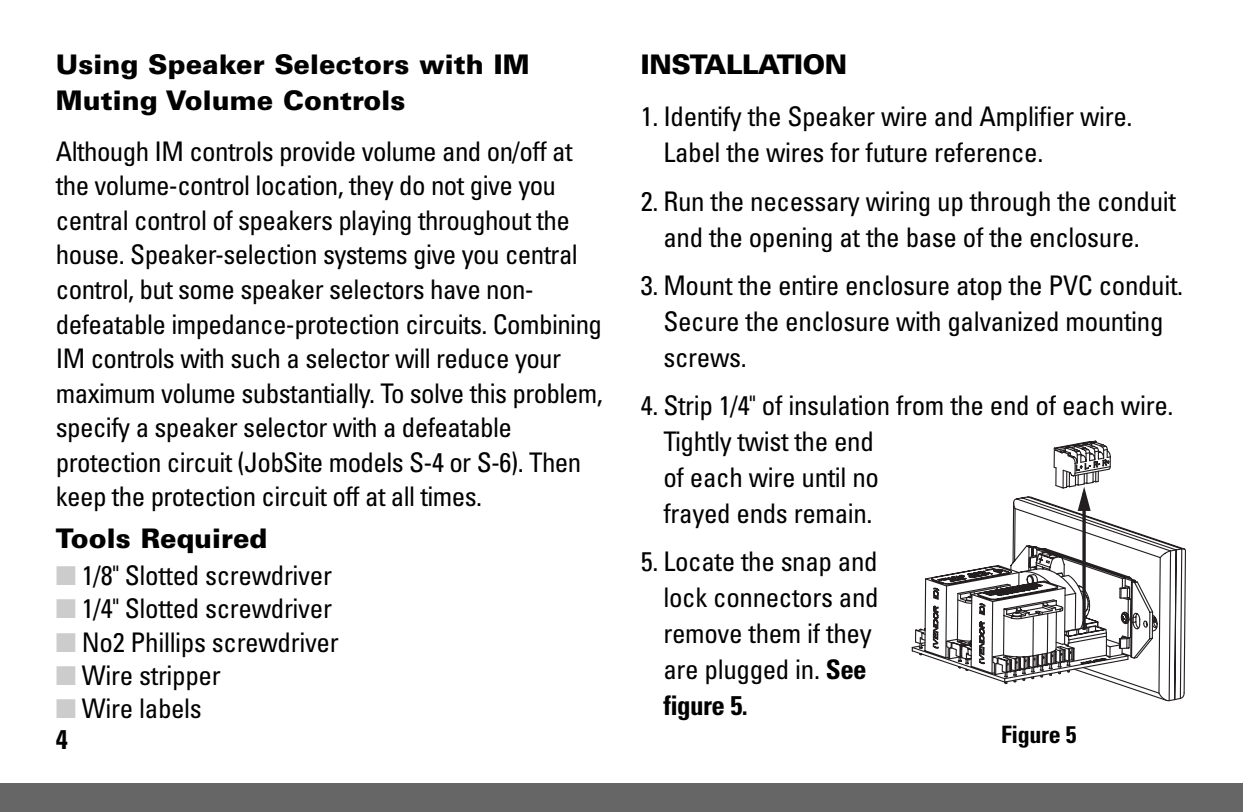
<style>
.page{position:relative;width:1243px;height:812px;background:#fff}
.page>*{position:absolute;margin:0;border:0;box-sizing:border-box;transform-origin:0 0}
.t1{font:condensed 27px/36px "Univers LT Std";letter-spacing:-.015em;color:#000}
.t2{font:900 27px/36px "Univers LT Std";color:#000}
.t3{font:900 27px "Univers LT Std";letter-spacing:-.02em;color:#000}
.t4{font:700 condensed 27px "Univers LT Std";color:#000}
.t5{font:700 condensed 24px "Univers LT Std";letter-spacing:-.015em;color:#000}
.s1{color:#ccc}
.s2{font-weight:700}
</style>
<div class="page">
<svg style="left:0;top:440px;width:1243px;height:372px"></svg>
<p class="t2" style="left:56px;top:49px;width:475px">Using Speaker Selectors with IM<br>Muting Volume Controls</p>
<p class="t1" style="left:56px;top:136px;width:548px;line-height:34.5px">Although IM controls provide volume and on/off at the volume-control location, they do not give you central control of speakers playing throughout the house. Speaker-selection systems give you central control, but some speaker selectors have non&shy;defeatable impedance-protection circuits. Combining IM controls with such a selector will reduce your maximum volume substantially. To solve this problem, specify a speaker selector with a defeatable protection circuit (JobSite models S-4 or S-6). Then keep the protection circuit off at all times.</p>
<p class="t2" style="left:56px;top:522px;width:213px">Tools Required</p>
<p class="t1" style="left:56px;top:560px;width:278px"><span class="s1">■</span> 1/8" Slotted screwdriver</p>
<p class="t1" style="left:56px;top:593px;width:278px"><span class="s1">■</span> 1/4" Slotted screwdriver</p>
<p class="t1" style="left:56px;top:626px;width:284px"><span class="s1">■</span> No2 Phillips screwdriver</p>
<p class="t1" style="left:56px;top:659px;width:166px"><span class="s1">■</span> Wire stripper</p>
<p class="t1" style="left:56px;top:692px;width:147px"><span class="s1">■</span> Wire labels</p>
<p class="t4" style="left:56px;top:729px;width:13px">4</p>
<p class="t3" style="left:641px;top:54px;width:208px">INSTALLATION</p>
<p class="t1" style="left:663px;top:101px;width:471px;text-indent:-22px">1. Identify the Speaker wire and Amplifier wire.<br>Label the wires for future reference.</p>
<p class="t1" style="left:641px;top:185px;width:536px;text-align:center">2. Run the necessary wiring up through the conduit and the opening at the base of the enclosure.</p>
<p class="t1" style="left:663px;top:269px;width:521px;text-indent:-22px">3. Mount the entire enclosure atop the PVC conduit.<br>Secure the enclosure with galvanized mounting screws.</p>
<p class="t1" style="left:663px;top:389px;width:511px;text-indent:-22px">4. Strip 1/4" of insulation from the end of each wire.<br>Tightly twist the end<br>of each wire until no<br>frayed ends remain.</p>
<p class="t1" style="left:663px;top:545px;width:217px;text-indent:-22px">5. Locate the snap and lock connectors and remove them if they are plugged in. <span class="s2">See figure 5.</span></p>
<p class="t5" style="left:1001px;top:725px;width:77px">Figure 5</p>
</div>
